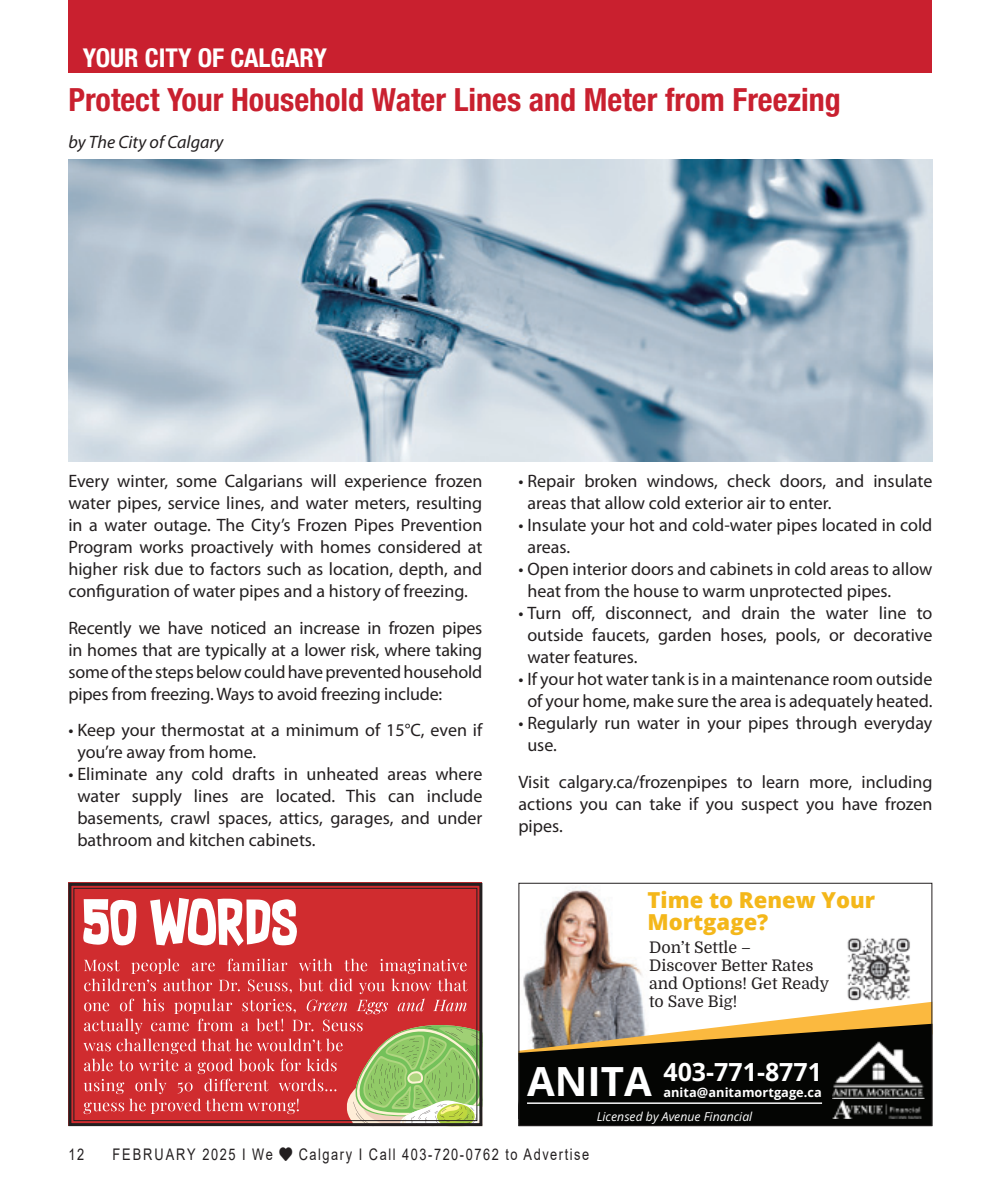
<style>
.page{position:relative;width:990px;height:1188px;background:#fff}
.page>*{position:absolute;margin:0;border:0;box-sizing:border-box;transform-origin:0 0}
.t1{font:700 40.2px "Open Sans";color:#fff}
.In_Around_title{font:700 condensed 32px "Helvetica Neue LT Std";color:#c9202f}
.t2{font:700 condensed 26px "Helvetica Neue LT Std";color:#fff}
.t3{font:700 25px "Open Sans";color:#fff}
.t4{font:800 22px/22px "Open Sans";color:#f4b71a}
.Body_text{font:18px/22px "Myriad Pro";color:#231f20;text-align:justify}
.Body_text-2{font:italic 18px "Myriad Pro";color:#231f20}
.t5{font:16px/18px "Domine";color:#231f20}
.t6{font:16px "Arial";letter-spacing:.12em;color:#231f20;scale:.8 1}
.t7{font:700 12.8px "Open Sans";letter-spacing:.005em;color:#fff}
.t8{font:italic 12.2px "Open Sans";color:#fff}
</style>
<div class="page">
<div style="left:68px;top:0;width:864px;height:73px;background:#c9202f"></div>
<img style="left:68px;top:159px;width:864px;height:303px">
<img style="left:523px;top:887px;width:120px;height:115px">
<svg style="left:520px;top:1002px;width:410px;height:122px;background:#4f4839"></svg>
<hr style="left:527px;top:1102px;width:295px;height:2px;background:#fff">
<img style="left:847px;top:938px;width:63px;height:63px">
<img style="left:832px;top:1041px;width:92px;height:57px">
<img style="left:833px;top:1100px;width:90px;height:19px">
<div style="left:518px;top:883px;width:414px;height:243px;border:1px solid #231f20"></div>
<svg style="left:68px;top:882px;width:415px;height:245px;background:#c95750"></svg>
<div style="left:73px;top:888px;width:404px;height:233px;border:1px solid #231f20"></div>
<p class="t2" style="left:83px;top:42px;width:246px">YOUR CITY OF CALGARY</p>
<p class="In_Around_title" style="left:68px;top:81px;width:774px">Protect Your Household Water Lines and Meter from Freezing</p>
<p class="Body_text-2" style="left:68px;top:131px;width:157px">by The City of Calgary</p>
<p class="Body_text" style="left:68px;top:470px;width:415px">Every winter, some Calgarians will experience frozen water pipes, service lines, and water meters, resulting in a water outage. The City’s Frozen Pipes Prevention Program works proactively with homes considered at higher risk due to factors such as location, depth, and configuration of water pipes and a history of freezing.</p>
<p class="Body_text" style="left:68px;top:616px;width:416px">Recently we have noticed an increase in frozen pipes in homes that are typically at a lower risk, where taking some of the steps below could have prevented household pipes from freezing. Ways to avoid freezing include:</p>
<p class="Body_text" style="left:77px;top:719px;width:407px;text-indent:-9px">• Keep your thermostat at a minimum of 15°C, even if you’re away from home.</p>
<p class="Body_text" style="left:77px;top:763px;width:407px;text-indent:-9px">• Eliminate any cold drafts in unheated areas where water supply lines are located. This can include basements, crawl spaces, attics, garages, and under bathroom and kitchen cabinets.</p>
<p class="Body_text" style="left:527px;top:470px;width:407px;text-indent:-9px">• Repair broken windows, check doors, and insulate areas that allow cold exterior air to enter.</p>
<p class="Body_text" style="left:527px;top:514px;width:407px;text-indent:-9px">• Insulate your hot and cold-water pipes located in cold areas.</p>
<p class="Body_text" style="left:527px;top:558px;width:407px;text-indent:-9px">• Open interior doors and cabinets in cold areas to allow heat from the house to warm unprotected pipes.</p>
<p class="Body_text" style="left:527px;top:602px;width:407px;text-indent:-9px">• Turn off, disconnect, and drain the water line to outside faucets, garden hoses, pools, or decorative water features.</p>
<p class="Body_text" style="left:518px;top:668px;width:416px;text-align:center">• If your hot water tank is in a maintenance room outside of your home, make sure the area is adequately heated.</p>
<p class="Body_text" style="left:527px;top:712px;width:407px;text-indent:-9px">• Regularly run water in your pipes through everyday use.</p>
<p class="Body_text" style="left:518px;top:770px;width:416px">Visit calgary.ca/frozenpipes to learn more, including actions you can take if you suspect you have frozen pipes.</p>
<p class="t4" style="left:648px;top:887px;width:229px">Time to Renew Your<br>Mortgage?</p>
<p class="t5" style="left:649px;top:939px;width:182px">Don’t Settle –<br>Discover Better Rates and Options! Get Ready to Save Big!</p>
<p class="t1" style="left:527px;top:1054px;width:126px">ANITA</p>
<p class="t3" style="left:663px;top:1055px;width:160px">403-771-8771</p>
<p class="t7" style="left:663px;top:1083px;width:160px">anita@anitamortgage.ca</p>
<p class="t8" style="left:597px;top:1108px;width:157px">Licensed by Avenue Financial</p>
<p class="t6" style="left:68px;top:1144px;width:21px">12</p>
<p class="t6" style="left:112px;top:1144px;width:598px">FEBRUARY 2025 I We ♥ Calgary I Call 403-720-0762 to Advertise</p>
</div>
